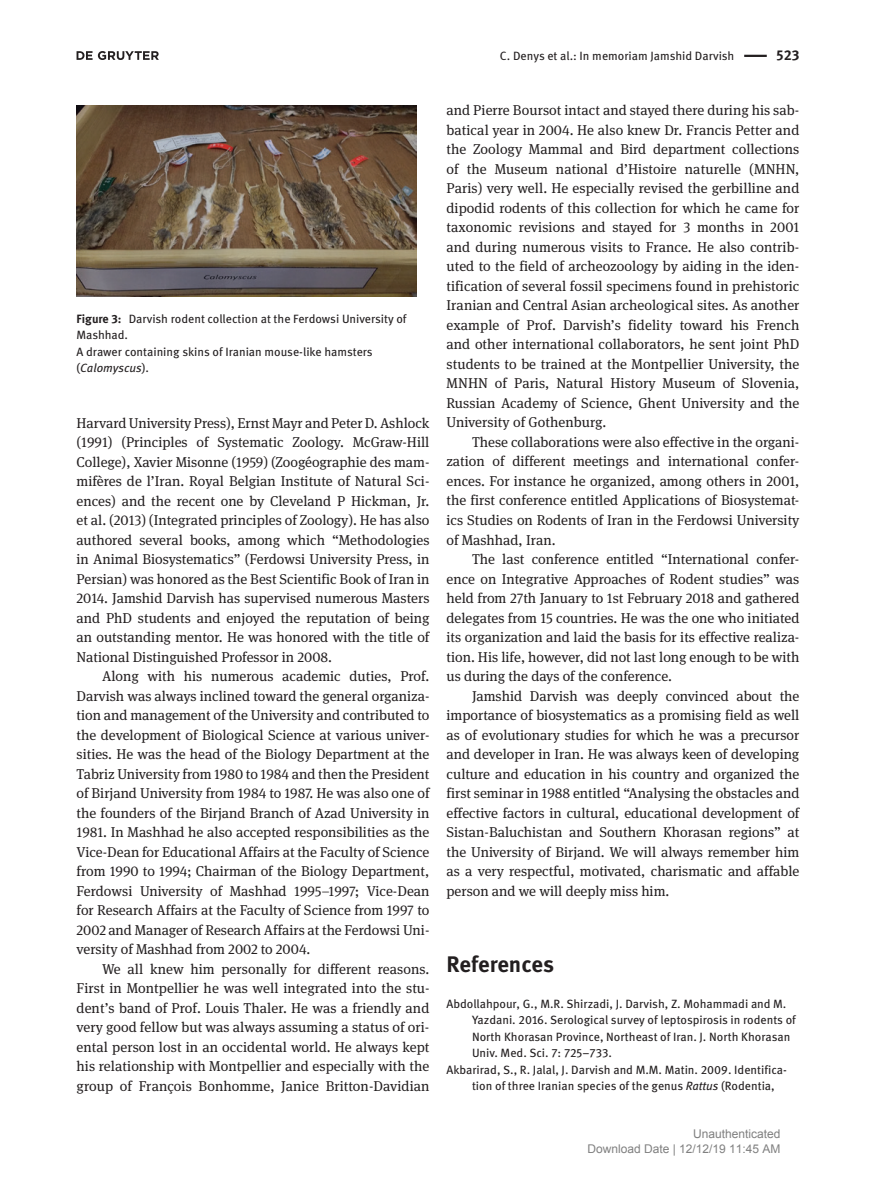
<style>
.page{position:relative;width:893px;height:1191px;background:#fff}
.page>*{position:absolute;margin:0;border:0;box-sizing:border-box;transform-origin:0 0}
.t1{font:700 22.5px "DG Meta Science";letter-spacing:-.005em;color:#231f20}
.t2{font:14.25px/19.5px "DG Meta Serif Science";color:#231f20;text-align:justify}
.t3{font:700 14.25px "DG Meta Science";color:#231f20}
.t4{font:12px/16.5px "DG Meta Science";color:#231f20}
.t5{font:12px/15px "Arial";color:#808080;text-align:right}
.s1{font-weight:700}
.s2{font-style:italic}
</style>
<div class="page">
<hr style="left:744px;top:55px;width:23px;height:2px;background:#231f20">
<img style="left:77px;top:105px;width:340px;height:191px">
<svg style="left:77px;top:51px;width:82px;height:9px"></svg>
<p class="t4" style="left:500px;top:47px;width:236px">C. Denys et al.: In memoriam Jamshid Darvish</p>
<p class="t3" style="left:776px;top:44px;width:24px">523</p>
<p class="t4" style="left:77px;top:310px;width:332px"><span class="s1">Figure 3:</span> Darvish rodent collection at the Ferdowsi University of Mashhad.<br>A drawer containing skins of Iranian mouse-like hamsters (<span class="s2">Calomyscus</span>).</p>
<p class="t2" style="left:77px;top:413px;width:354px">Harvard University Press), Ernst Mayr and Peter D. Ashlock (1991) (Principles of Systematic Zoology. McGraw-Hill College), Xavier Misonne (1959) (Zoogéographie des mam&shy;mifères de l’Iran. Royal Belgian Institute of Natural Sci&shy;ences) and the recent one by Cleveland P Hickman, Jr. et al. (2013) (Integrated principles of Zoology). He has also authored several books, among which “Methodologies in Animal Biosystematics” (Ferdowsi University Press, in Persian) was honored as the Best Scientific Book of Iran in 2014. Jamshid Darvish has supervised numerous Masters and PhD students and enjoyed the reputation of being an outstanding mentor. He was honored with the title of National Distinguished Professor in 2008.</p>
<p class="t2" style="left:77px;top:666px;width:354px;text-indent:26px">Along with his numerous academic duties, Prof.<br>Darvish was always inclined toward the general organiza&shy;tion and management of the University and contributed to the development of Biological Science at various univer&shy;sities. He was the head of the Biology Department at the Tabriz University from 1980 to 1984 and then the President of Birjand University from 1984 to 1987. He was also one of the founders of the Birjand Branch of Azad University in 1981. In Mashhad he also accepted responsibilities as the Vice-Dean for Educational Affairs at the Faculty of Science from 1990 to 1994; Chairman of the Biology Department, Ferdowsi University of Mashhad 1995–1997; Vice-Dean for Research Affairs at the Faculty of Science from 1997 to 2002 and Manager of Research Affairs at the Ferdowsi Uni&shy;versity of Mashhad from 2002 to 2004.</p>
<p class="t2" style="left:77px;top:958px;width:354px;text-indent:26px">We all knew him personally for different reasons.<br>First in Montpellier he was well integrated into the stu&shy;dent’s band of Prof. Louis Thaler. He was a friendly and very good fellow but was always assuming a status of ori&shy;ental person lost in an occidental world. He always kept his relationship with Montpellier and especially with the group of François Bonhomme, Janice Britton-Davidian</p>
<p class="t2" style="left:446px;top:100px;width:354px">and Pierre Boursot intact and stayed there during his sab&shy;batical year in 2004. He also knew Dr. Francis Petter and the Zoology Mammal and Bird department collections of the Museum national d’Histoire naturelle (MNHN, Paris) very well. He especially revised the gerbilline and dipodid rodents of this collection for which he came for taxonomic revisions and stayed for 3 months in 2001 and during numerous visits to France. He also contrib&shy;uted to the field of archeozoology by aiding in the iden&shy;tification of several fossil specimens found in prehistoric Iranian and Central Asian archeological sites. As another example of Prof. Darvish’s fidelity toward his French and other international collaborators, he sent joint PhD students to be trained at the Montpellier University, the MNHN of Paris, Natural History Museum of Slovenia, Russian Academy of Science, Ghent University and the University of Gothenburg.</p>
<p class="t2" style="left:446px;top:432px;width:354px;text-indent:26px">These collaborations were also effective in the organi&shy;zation of different meetings and international confer&shy;ences. For instance he organized, among others in 2001, the first conference entitled Applications of Biosystemat&shy;ics Studies on Rodents of Iran in the Ferdowsi University of Mashhad, Iran.</p>
<p class="t2" style="left:446px;top:549px;width:354px;text-indent:26px">The last conference entitled “International confer&shy;ence on Integrative Approaches of Rodent studies” was held from 27th January to 1st February 2018 and gathered delegates from 15 countries. He was the one who initiated its organization and laid the basis for its effective realiza&shy;tion. His life, however, did not last long enough to be with us during the days of the conference.</p>
<p class="t2" style="left:446px;top:685px;width:354px;text-indent:26px">Jamshid Darvish was deeply convinced about the importance of biosystematics as a promising field as well as of evolutionary studies for which he was a precursor and developer in Iran. He was always keen of developing culture and education in his country and organized the first seminar in 1988 entitled “Analysing the obstacles and effective factors in cultural, educational development of Sistan-Baluchistan and Southern Khorasan regions” at the University of Birjand. We will always remember him as a very respectful, motivated, charismatic and affable person and we will deeply miss him.</p>
<h1 class="t1" style="left:446px;top:945px;width:109px">References</h1>
<p class="t4" style="left:446px;top:995px;width:341px">Abdollahpour, G., M.R. Shirzadi, J. Darvish, Z. Mohammadi and M.</p>
<p class="t4" style="left:472px;top:1011px;width:325px">Yazdani. 2016. Serological survey of leptospirosis in rodents of</p>
<p class="t4" style="left:472px;top:1028px;width:320px">North Khorasan Province, Northeast of Iran. J. North Khorasan</p>
<p class="t4" style="left:472px;top:1044px;width:142px">Univ. Med. Sci. 7: 725–733.</p>
<p class="t4" style="left:446px;top:1061px;width:342px">Akbarirad, S., R. Jalal, J. Darvish and M.M. Matin. 2009. Identifica-</p>
<p class="t4" style="left:472px;top:1077px;width:304px">tion of three Iranian species of the genus <span class="s2">Rattus</span> (Rodentia,</p>
<p class="t5" style="left:587px;top:1127px;width:195px">Unauthenticated<br>Download Date | 12/12/19 11:45 AM</p>
</div>
